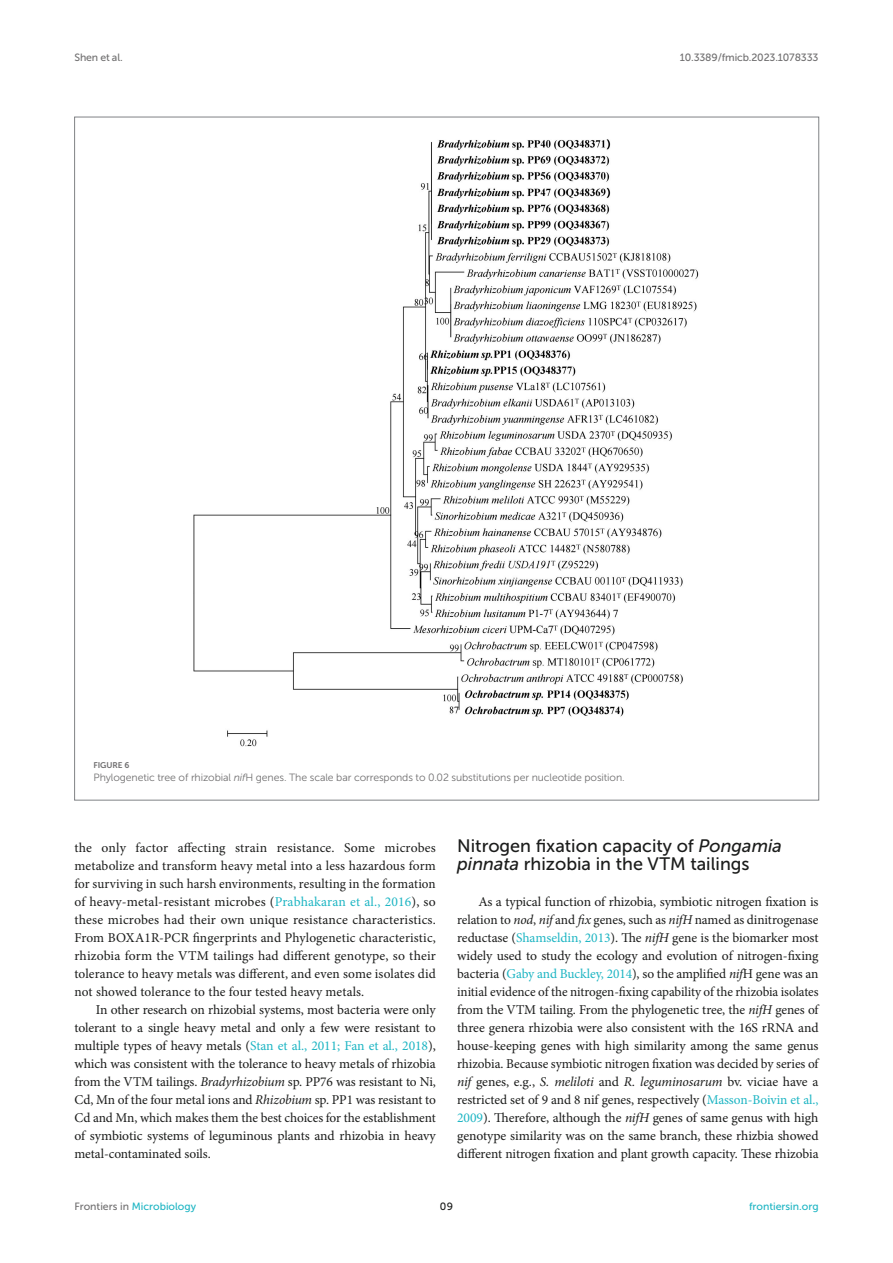
<style>
.page{position:relative;width:893px;height:1263px;background:#fff}
.page>*{position:absolute;margin:0;border:0;box-sizing:border-box;transform-origin:0 0}
.HEAD_2{font:18px/18px "Museo Sans 500";color:#1b1c1b}
.TEXT_FLUSH{font:13.5px/18px "Minion Pro";color:#1b1c1b;text-align:justify}
.TEXT{font:13.5px/18px "Minion Pro";letter-spacing:-.01em;color:#1b1c1b;text-align:justify}
.FIG_LEG{font:10.5px "Museo Sans 300";letter-spacing:-.01em;color:#706f70}
.t1{font:10.5px "Museo Sans 500";color:#1db5c3}
.t2{font:10.5px "Museo Sans 500";letter-spacing:-.015em;color:#706f70}
.t3{font:10.5px "Museo Sans 500";color:#1b1c1b}
.FIG_HD{font:8.25px "Museo Sans 700";letter-spacing:-.01em;color:#706f70}
.s1{font-style:italic}
.s2{color:#1db5c3}
.s3{color:#706f70}
</style>
<div class="page">
<img style="left:193px;top:139px;width:506px;height:608px">
<p class="t2" style="left:74px;top:51px;width:50px">Shen et al.</p>
<p class="t2" style="left:680px;top:51px;width:140px">10.3389/fmicb.2023.1078333</p>
<p class="FIG_HD" style="left:94px;top:760px;width:37px">FIGURE 6</p>
<p class="FIG_LEG" style="left:94px;top:772px;width:533px">Phylogenetic tree of rhizobial <span class="s1">nif</span>H genes. The scale bar corresponds to 0.02 substitutions per nucleotide position.</p>
<p class="TEXT_FLUSH" style="left:74px;top:839px;width:363px">the only factor affecting strain resistance. Some microbes metabolize and transform heavy metal into a less hazardous form for surviving in such harsh environments, resulting in the formation of heavy-metal-resistant microbes (<span class="s2">Prabhakaran et al., 2016</span>), so these microbes had their own unique resistance characteristics.<br>From BOXA1R-PCR fingerprints and Phylogenetic characteristic, rhizobia form the VTM tailings had different genotype, so their tolerance to heavy metals was different, and even some isolates did not showed tolerance to the four tested heavy metals.</p>
<p class="TEXT" style="left:74px;top:1001px;width:363px;text-indent:21px">In other research on rhizobial systems, most bacteria were only tolerant to a single heavy metal and only a few were resistant to multiple types of heavy metals (<span class="s2">Stan et al., 2011; Fan et al., 2018</span>), which was consistent with the tolerance to heavy metals of rhizobia from the VTM tailings. <span class="s1">Bradyrhizobium</span> sp. PP76 was resistant to Ni, Cd, Mn of the four metal ions and <span class="s1">Rhizobium</span> sp. PP1 was resistant to Cd and Mn, which makes them the best choices for the establishment of symbiotic systems of leguminous plants and rhizobia in heavy metal-contaminated soils.</p>
<p class="HEAD_2" style="left:457px;top:837px;width:326px">Nitrogen fixation capacity of <span class="s1">Pongamia pinnata</span> rhizobia in the VTM tailings</p>
<p class="TEXT_FLUSH" style="left:457px;top:893px;width:363px;text-indent:21px">As a typical function of rhizobia, symbiotic nitrogen fixation is relation to <span class="s1">nod</span>, <span class="s1">nif</span> and <span class="s1">fix</span> genes, such as <span class="s1">nifH</span> named as dinitrogenase reductase (<span class="s2">Shamseldin, 2013</span>). The <span class="s1">nifH</span> gene is the biomarker most widely used to study the ecology and evolution of nitrogen-fixing bacteria (<span class="s2">Gaby and Buckley, 2014</span>), so the amplified <span class="s1">nif</span>H gene was an initial evidence of the nitrogen-fixing capability of the rhizobia isolates from the VTM tailing. From the phylogenetic tree, the <span class="s1">nifH</span> genes of three genera rhizobia were also consistent with the 16S rRNA and house-keeping genes with high similarity among the same genus rhizobia. Because symbiotic nitrogen fixation was decided by series of <span class="s1">nif</span> genes, e.g., <span class="s1">S. meliloti</span> and <span class="s1">R. leguminosarum</span> bv. viciae have a restricted set of 9 and 8 nif genes, respectively (<span class="s2">Masson-Boivin et al., 2009</span>). Therefore, although the <span class="s1">nifH</span> genes of same genus with high genotype similarity was on the same branch, these rhizbia showed different nitrogen fixation and plant growth capacity. These rhizobia</p>
<p class="t1" style="left:74px;top:1200px;width:123px"><span class="s3">Frontiers in</span> Microbiology</p>
<p class="t3" style="left:440px;top:1200px;width:15px">09</p>
<p class="t1" style="left:749px;top:1200px;width:71px">frontiersin.org</p>
</div>
